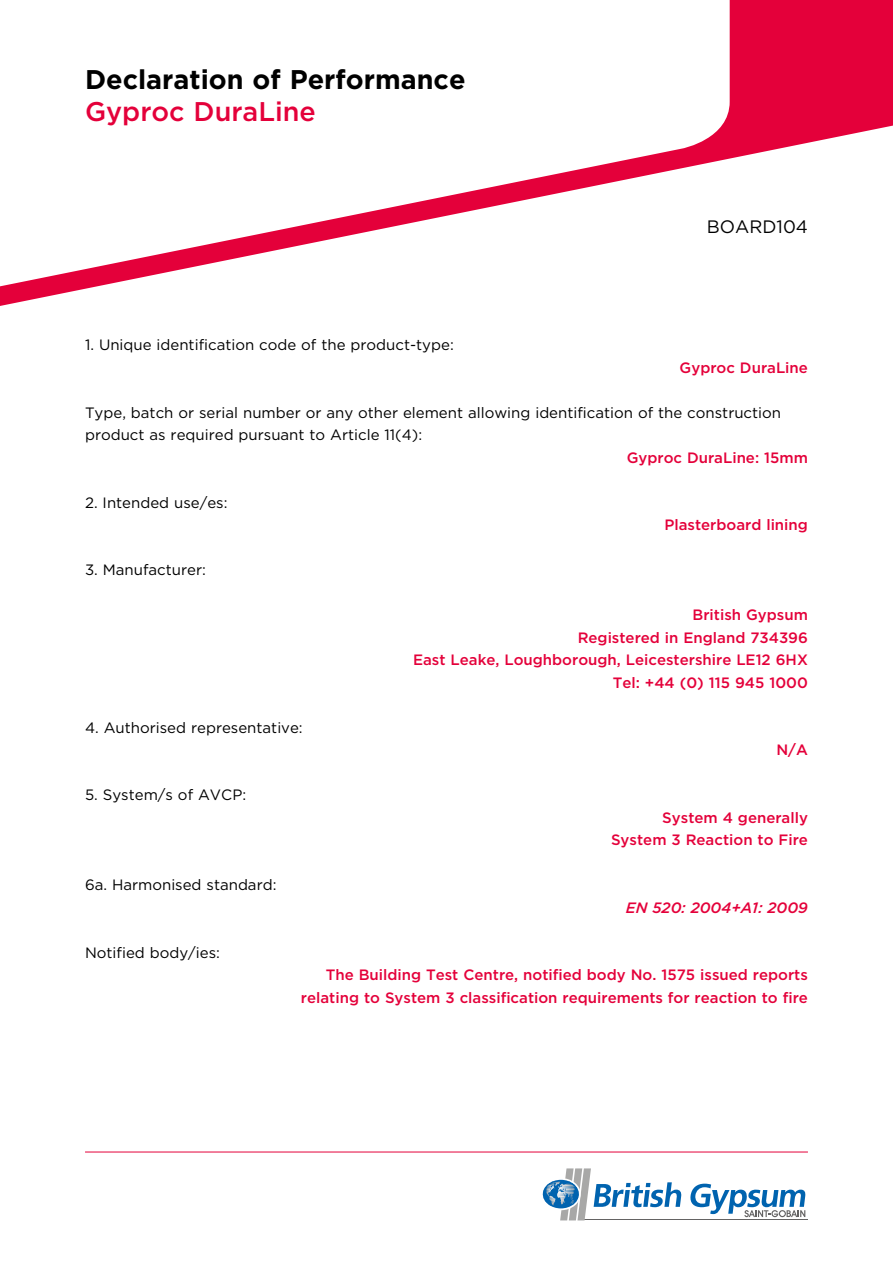
<style>
.page{position:relative;width:893px;height:1263px;background:#fff}
.page>*{position:absolute;margin:0;border:0;box-sizing:border-box;transform-origin:0 0}
.t1{font:700 27px "Gotham";color:#000}
.t2{font:500 27px "Gotham";color:#e4003a}
.t3{font:18px "Gotham";color:#000}
.t4{font:500 15px/22.5px "Gotham";color:#e4003a;text-align:right}
.t5{font:15px/22.5px "Gotham";color:#000}
.t6{font:italic 500 15px "Gotham";color:#e4003a}
</style>
<div class="page">
<svg style="left:0;top:0;width:893px;height:306px"></svg>
<svg style="left:0;top:0;width:730px;height:289px"></svg>
<hr style="left:585px;top:1219px;width:223px;height:1px;background:#646363">
<svg style="left:690px;top:1183px;width:116px;height:34px"></svg>
<svg style="left:543px;top:1168px;width:139px;height:52px"></svg>
<hr style="left:85px;top:1152px;width:723px;height:1px;background:#e4003a">
<p class="t1" style="left:85px;top:64px;width:382px">Declaration of Performance</p>
<p class="t2" style="left:85px;top:94px;width:232px">Gyproc DuraLine</p>
<p class="t5" style="left:85px;top:333px;width:370px">1. Unique identification code of the product-type:</p>
<p class="t3" style="left:707px;top:215px;width:102px">BOARD104</p>
<p class="t4" style="left:680px;top:356px;width:130px">Gyproc DuraLine</p>
<p class="t5" style="left:85px;top:401px;width:698px">Type, batch or serial number or any other element allowing identification of the construction product as required pursuant to Article 11(4):</p>
<p class="t4" style="left:627px;top:446px;width:183px">Gyproc DuraLine: 15mm</p>
<p class="t5" style="left:85px;top:491px;width:144px">2. Intended use/es:</p>
<p class="t4" style="left:664px;top:513px;width:145px">Plasterboard lining</p>
<p class="t5" style="left:85px;top:558px;width:122px">3. Manufacturer:</p>
<p class="t4" style="left:693px;top:603px;width:117px">British Gypsum</p>
<p class="t4" style="left:578px;top:626px;width:232px">Registered in England 734396</p>
<p class="t4" style="left:413px;top:648px;width:396px">East Leake, Loughborough, Leicestershire LE12 6HX</p>
<p class="t4" style="left:613px;top:671px;width:197px">Tel: +44 (0) 115 945 1000</p>
<p class="t5" style="left:85px;top:716px;width:219px">4. Authorised representative:</p>
<p class="t4" style="left:776px;top:738px;width:33px">N/A</p>
<p class="t5" style="left:85px;top:783px;width:163px">5. System/s of AVCP:</p>
<p class="t4" style="left:662px;top:806px;width:147px">System 4 generally</p>
<p class="t4" style="left:611px;top:828px;width:198px">System 3 Reaction to Fire</p>
<p class="t5" style="left:85px;top:873px;width:193px">6a. Harmonised standard:</p>
<p class="t6" style="left:626px;top:897px;width:184px">EN 520: 2004+A1: 2009</p>
<p class="t5" style="left:85px;top:941px;width:136px">Notified body/ies:</p>
<p class="t4" style="left:301px;top:963px;width:508px">The Building Test Centre, notified body No. 1575 issued reports relating to System 3 classification requirements for reaction to fire</p>
</div>
